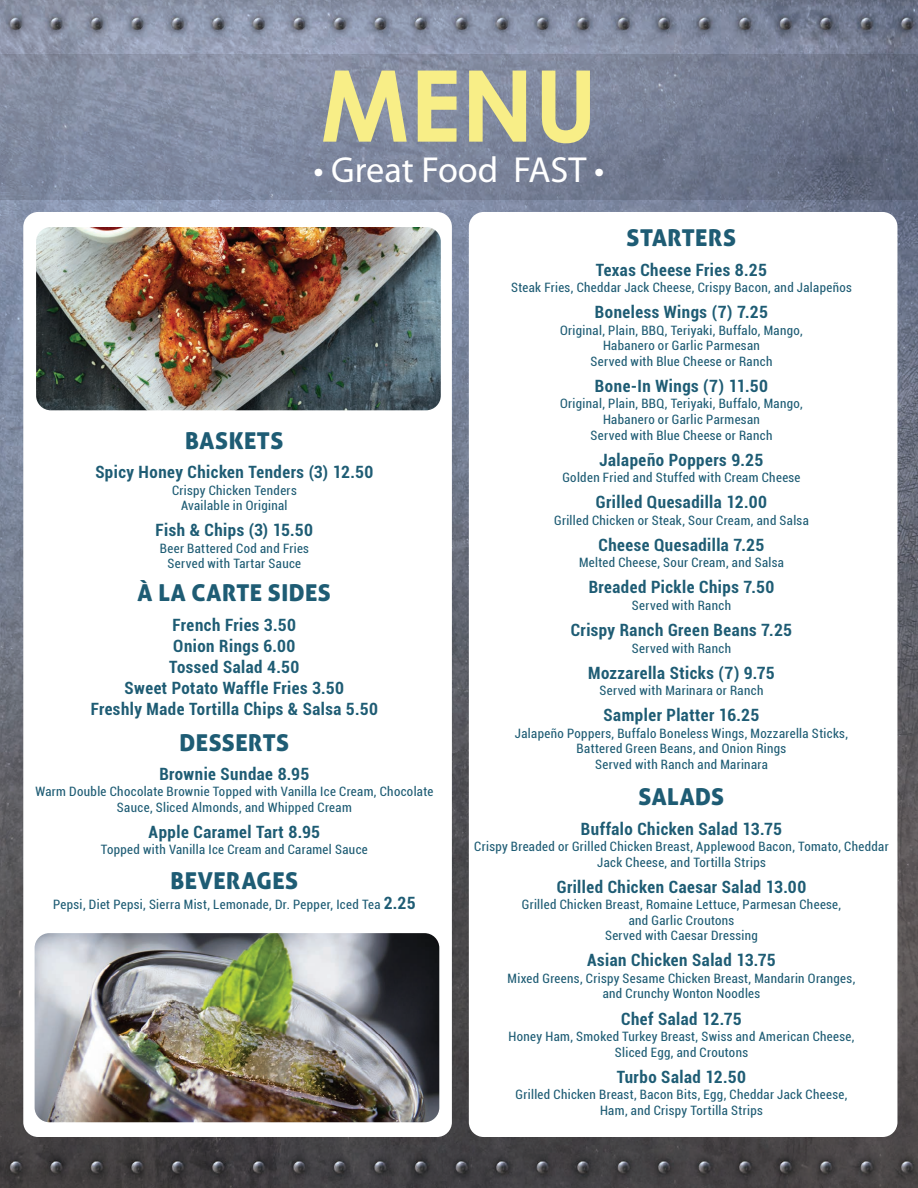
<style>
.page{position:relative;width:918px;height:1188px;background:#fff}
.page>*{position:absolute;margin:0;border:0;box-sizing:border-box;transform-origin:0 0}
.t1{font:700 99px "Century Gothic Pro";color:#f8ee87}
.t2{font:36.3px "Myriad Pro";color:#fff}
.t3{font:23.25px "Aller Display";letter-spacing:.02em;color:#1e5c74}
.t4{font:700 condensed 16.95px/21.1px "Roboto";letter-spacing:.03em;color:#1e5c74;text-align:center}
.t5{font:condensed 12.9px/15.6px "Roboto";letter-spacing:.03em;color:#1e5c74;text-align:center}
.s1{font-weight:700;font-size:16.95px}
</style>
<div class="page">
<img style="left:0;top:0;width:918px;height:1188px">
<svg style="left:0;top:54px;width:918px;height:146px;background:#7a8399"></svg>
<div style="left:23px;top:212px;width:429px;height:925px;background:#fff;border-radius:15px"></div>
<img style="left:36px;top:227px;width:405px;height:183px">
<img style="left:35px;top:933px;width:404px;height:189px">
<div style="left:469px;top:212px;width:428px;height:925px;background:#fff;border-radius:15px"></div>
<h1 class="t1" style="left:320px;top:44px;width:279px">MENU</h1>
<h2 class="t2" style="left:313px;top:148px;width:292px">• Great Food FAST •</h2>
<h3 class="t3" style="left:185px;top:426px;width:100px">BASKETS</h3>
<h3 class="t4" style="left:95px;top:461px;width:280px">Spicy Honey Chicken Tenders (3) 12.50</h3>
<p class="t5" style="left:172px;top:482px;width:126px">Crispy Chicken Tenders<br>Available in Original</p>
<h3 class="t4" style="left:156px;top:519px;width:159px">Fish &amp; Chips (3) 15.50</h3>
<p class="t5" style="left:160px;top:540px;width:151px">Beer Battered Cod and Fries<br>Served with Tartar Sauce</p>
<h3 class="t3" style="left:138px;top:578px;width:195px">À LA CARTE SIDES</h3>
<h3 class="t4" style="left:91px;top:613px;width:289px">French Fries 3.50<br>Onion Rings 6.00<br>Tossed Salad 4.50<br>Sweet Potato Waffle Fries 3.50<br>Freshly Made Tortilla Chips &amp; Salsa 5.50</h3>
<h3 class="t3" style="left:180px;top:728px;width:111px">DESSERTS</h3>
<h3 class="t4" style="left:159px;top:763px;width:151px">Brownie Sundae 8.95</h3>
<p class="t5" style="left:35px;top:784px;width:399px">Warm Double Chocolate Brownie Topped with Vanilla Ice Cream, Chocolate<br>Sauce, Sliced Almonds, and Whipped Cream</p>
<h3 class="t4" style="left:149px;top:820px;width:173px">Apple Caramel Tart 8.95</h3>
<p class="t5" style="left:101px;top:841px;width:268px">Topped with Vanilla Ice Cream and Caramel Sauce</p>
<h3 class="t3" style="left:170px;top:866px;width:129px">BEVERAGES</h3>
<p class="t5" style="left:53px;top:896px;width:364px">Pepsi, Diet Pepsi, Sierra Mist, Lemonade, Dr. Pepper, Iced Tea <span class="s1">2.25</span></p>
<h3 class="t3" style="left:627px;top:223px;width:111px">STARTERS</h3>
<h3 class="t4" style="left:596px;top:258px;width:173px">Texas Cheese Fries 8.25</h3>
<p class="t5" style="left:511px;top:279px;width:342px">Steak Fries, Cheddar Jack Cheese, Crispy Bacon, and Jalapeños</p>
<h3 class="t4" style="left:595px;top:301px;width:175px">Boneless Wings (7) 7.25</h3>
<p class="t5" style="left:560px;top:322px;width:244px">Original, Plain, BBQ, Teriyaki, Buffalo, Mango,<br>Habanero or Garlic Parmesan<br>Served with Blue Cheese or Ranch</p>
<h3 class="t4" style="left:595px;top:375px;width:174px">Bone-In Wings (7) 11.50</h3>
<p class="t5" style="left:560px;top:396px;width:244px">Original, Plain, BBQ, Teriyaki, Buffalo, Mango,<br>Habanero or Garlic Parmesan<br>Served with Blue Cheese or Ranch</p>
<h3 class="t4" style="left:600px;top:448px;width:165px">Jalapeño Poppers 9.25</h3>
<p class="t5" style="left:562px;top:469px;width:240px">Golden Fried and Stuffed with Cream Cheese</p>
<h3 class="t4" style="left:596px;top:491px;width:173px">Grilled Quesadilla 12.00</h3>
<p class="t5" style="left:554px;top:512px;width:256px">Grilled Chicken or Steak, Sour Cream, and Salsa</p>
<h3 class="t4" style="left:599px;top:534px;width:167px">Cheese Quesadilla 7.25</h3>
<p class="t5" style="left:579px;top:555px;width:206px">Melted Cheese, Sour Cream, and Salsa</p>
<h3 class="t4" style="left:589px;top:576px;width:187px">Breaded Pickle Chips 7.50</h3>
<p class="t5" style="left:632px;top:597px;width:101px">Served with Ranch</p>
<h3 class="t4" style="left:571px;top:619px;width:223px">Crispy Ranch Green Beans 7.25</h3>
<p class="t5" style="left:632px;top:640px;width:101px">Served with Ranch</p>
<h3 class="t4" style="left:588px;top:661px;width:188px">Mozzarella Sticks (7) 9.75</h3>
<p class="t5" style="left:600px;top:682px;width:165px">Served with Marinara or Ranch</p>
<h3 class="t4" style="left:603px;top:704px;width:158px">Sampler Platter 16.25</h3>
<p class="t5" style="left:515px;top:725px;width:335px">Jalapeño Poppers, Buffalo Boneless Wings, Mozzarella Sticks,<br>Battered Green Beans, and Onion Rings<br>Served with Ranch and Marinara</p>
<h3 class="t3" style="left:639px;top:782px;width:87px">SALADS</h3>
<h3 class="t4" style="left:581px;top:817px;width:202px">Buffalo Chicken Salad 13.75</h3>
<p class="t5" style="left:474px;top:838px;width:416px">Crispy Breaded or Grilled Chicken Breast, Applewood Bacon, Tomato, Cheddar<br>Jack Cheese, and Tortilla Strips</p>
<h3 class="t4" style="left:557px;top:875px;width:251px">Grilled Chicken Caesar Salad 13.00</h3>
<p class="t5" style="left:522px;top:896px;width:321px">Grilled Chicken Breast, Romaine Lettuce, Parmesan Cheese, and Garlic Croutons<br>Served with Caesar Dressing</p>
<h3 class="t4" style="left:587px;top:949px;width:190px">Asian Chicken Salad 13.75</h3>
<p class="t5" style="left:508px;top:970px;width:349px">Mixed Greens, Crispy Sesame Chicken Breast, Mandarin Oranges, and Crunchy Wonton Noodles</p>
<h3 class="t4" style="left:621px;top:1007px;width:122px">Chef Salad 12.75</h3>
<p class="t5" style="left:509px;top:1028px;width:347px">Honey Ham, Smoked Turkey Breast, Swiss and American Cheese,<br>Sliced Egg, and Croutons</p>
<h3 class="t4" style="left:617px;top:1065px;width:131px">Turbo Salad 12.50</h3>
<p class="t5" style="left:516px;top:1086px;width:333px">Grilled Chicken Breast, Bacon Bits, Egg, Cheddar Jack Cheese,<br>Ham, and Crispy Tortilla Strips</p>
</div>
